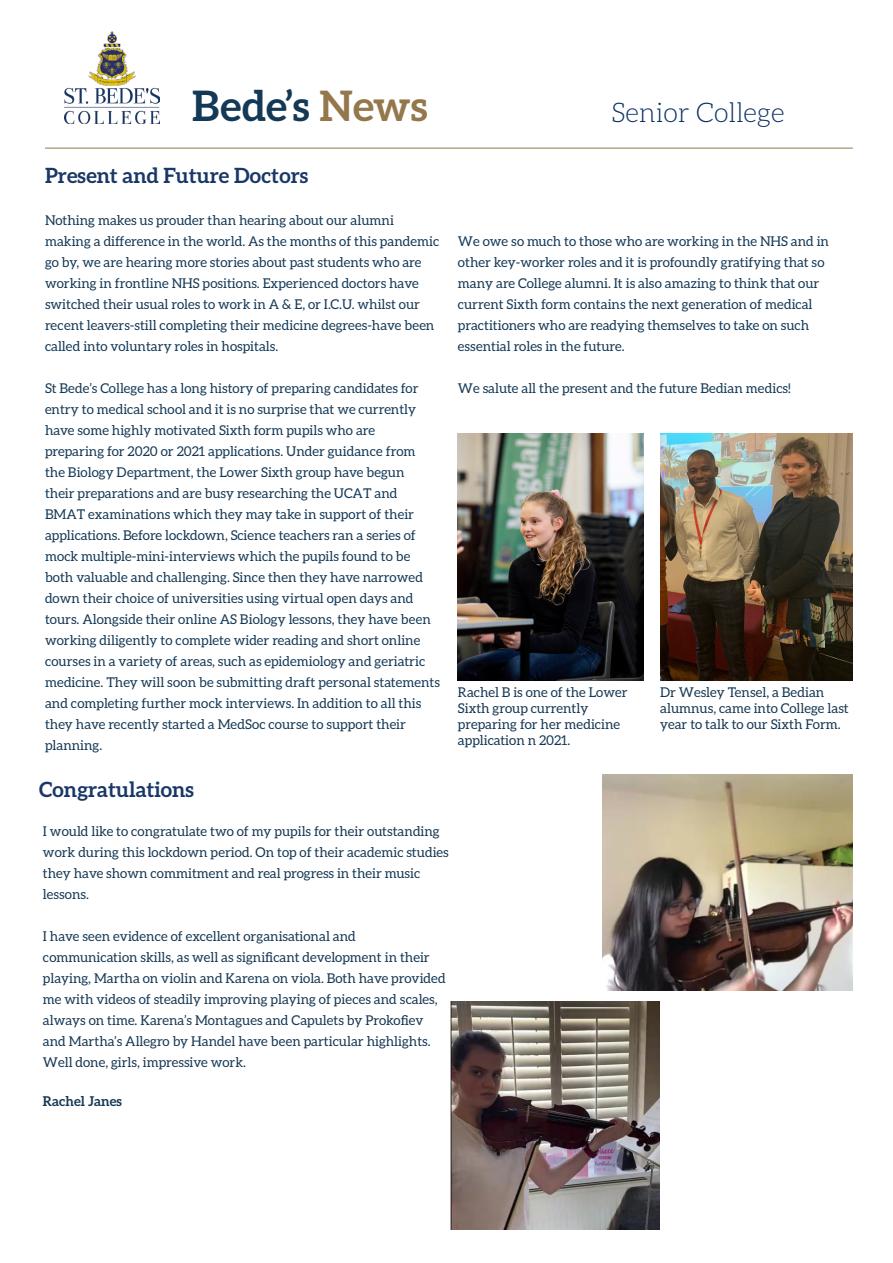
<style>
.page{position:relative;width:893px;height:1263px;background:#fff}
.page>*{position:absolute;margin:0;border:0;box-sizing:border-box;transform-origin:0 0}
.t1{font:700 42px "Aleo";color:#143956}
.t2{font:300 27.15px "Aleo";color:#0d3166}
.t3{font:700 21px "Aleo";color:#193867}
.t4{font:13.5px/21px "Aleo";color:#143956}
.t5{font:13.5px/21px "Aleo";color:#163854}
.t6{font:700 13.5px "Aleo";color:#163854}
.s1{color:#95774c}
</style>
<div class="page">
<img style="left:65px;top:31px;width:95px;height:92px">
<hr style="left:45px;top:148px;width:808px;height:1px;background:#95774c">
<img style="left:458px;top:434px;width:185px;height:246px">
<img style="left:660px;top:434px;width:193px;height:246px">
<img style="left:603px;top:775px;width:250px;height:216px">
<img style="left:450px;top:1001px;width:209px;height:228px">
<p class="t1" style="left:192px;top:81px;width:237px">Bede’s <span class="s1">News</span></p>
<p class="t2" style="left:611px;top:97px;width:175px">Senior College</p>
<p class="t3" style="left:45px;top:163px;width:265px">Present and Future Doctors</p>
<p class="t4" style="left:45px;top:209px;width:396px">Nothing makes us prouder than hearing about our alumni making a difference in the world. As the months of this pandemic go by, we are hearing more stories about past students who are working in frontline NHS positions. Experienced doctors have switched their usual roles to work in A &amp; E, or I.C.U. whilst our recent leavers-still completing their medicine degrees-have been called into voluntary roles in hospitals.</p>
<p class="t4" style="left:45px;top:377px;width:396px">St Bede’s College has a long history of preparing candidates for entry to medical school and it is no surprise that we currently have some highly motivated Sixth form pupils who are<br>preparing for 2020 or 2021 applications. Under guidance from<br>the Biology Department, the Lower Sixth group have begun<br>their preparations and are busy researching the UCAT and BMAT examinations which they may take in support of their applications. Before lockdown, Science teachers ran a series of mock multiple-mini-interviews which the pupils found to be both valuable and challenging. Since then they have narrowed down their choice of universities using virtual open days and tours. Alongside their online AS Biology lessons, they have been working diligently to complete wider reading and short online courses in a variety of areas, such as epidemiology and geriatric medicine. They will soon be submitting draft personal statements and completing further mock interviews. In addition to all this they have recently started a MedSoc course to support their planning.</p>
<p class="t4" style="left:458px;top:230px;width:373px">We owe so much to those who are working in the NHS and in other key-worker roles and it is profoundly gratifying that so many are College alumni. It is also amazing to think that our current Sixth form contains the next generation of medical practitioners who are readying themselves to take on such essential roles in the future.</p>
<p class="t4" style="left:458px;top:377px;width:334px">We salute all the present and the future Bedian medics!</p>
<p class="t5" style="left:458px;top:683px;width:171px;line-height:16.2px">Rachel B is one of the Lower<br>Sixth group currently preparing for her medicine application n 2021.</p>
<p class="t5" style="left:660px;top:683px;width:190px;line-height:16.2px">Dr Wesley Tensel, a Bedian alumnus, came into College last year to talk to our Sixth Form.</p>
<p class="t3" style="left:39px;top:777px;width:156px">Congratulations</p>
<p class="t5" style="left:43px;top:820px;width:407px">I would like to congratulate two of my pupils for their outstanding work during this lockdown period. On top of their academic studies they have shown commitment and real progress in their music lessons.</p>
<p class="t5" style="left:43px;top:925px;width:404px">I have seen evidence of excellent organisational and communication skills, as well as significant development in their playing, Martha on violin and Karena on viola. Both have provided me with videos of steadily improving playing of pieces and scales, always on time. Karena’s Montagues and Capulets by Prokofiev and Martha’s Allegro by Handel have been particular highlights.<br>Well done, girls, impressive work.</p>
<p class="t6" style="left:43px;top:1093px;width:80px">Rachel Janes</p>
</div>
